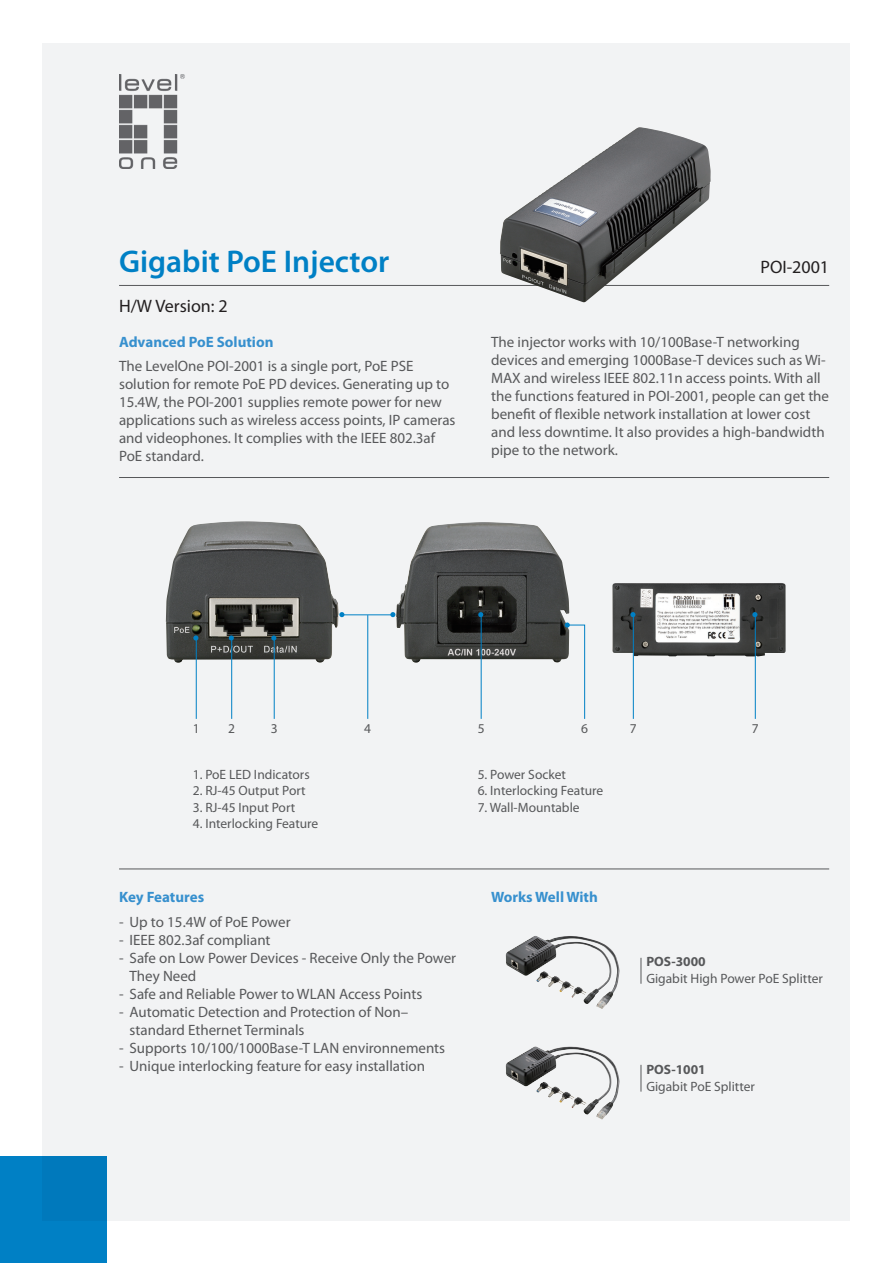
<style>
.page{position:relative;width:893px;height:1263px;background:#fff}
.page>*{position:absolute;margin:0;border:0;box-sizing:border-box;transform-origin:0 0}
.t1{font:600 31.5px "Myriad Pro";color:#0080c5}
.t2{font:18px "Myriad Pro";color:#231f20}
.t3{font:15px/18px "Myriad Pro";color:#57585a}
.t4{font:700 15px "Myriad Pro";color:#3790ce}
.t5{font:13.5px "Myriad Pro";color:#57585a}
.t6{font:700 13.5px "Myriad Pro";color:#57585a}
</style>
<div class="page">
<div style="left:43px;top:43px;width:807px;height:1177px;background:#f2f3f4"></div>
<div style="left:0;top:1157px;width:106px;height:106px;background:#0080c5"></div>
<img style="left:119px;top:74px;width:66px;height:94px">
<hr style="left:119px;top:285px;width:710px;height:1px;background:#57585a">
<img style="left:166px;top:521px;width:173px;height:142px">
<img style="left:396px;top:522px;width:173px;height:141px">
<img style="left:612px;top:583px;width:174px;height:73px">
<hr style="left:119px;top:477px;width:710px;height:1px;background:#57585a">
<hr style="left:119px;top:868px;width:710px;height:1px;background:#57585a">
<svg style="left:641px;top:958px;width:1px;height:26px"></svg>
<svg style="left:641px;top:1065px;width:1px;height:26px"></svg>
<hr style="left:196px;top:639px;width:1px;height:80px;background:#0080c5">
<svg style="left:193px;top:635px;width:5px;height:5px"></svg>
<img style="left:500px;top:127px;width:211px;height:175px">
<hr style="left:231px;top:639px;width:1px;height:80px;background:#0080c5">
<svg style="left:229px;top:635px;width:5px;height:5px"></svg>
<hr style="left:274px;top:639px;width:1px;height:80px;background:#0080c5">
<svg style="left:271px;top:635px;width:5px;height:5px"></svg>
<hr style="left:367px;top:615px;width:1px;height:104px;background:#0080c5">
<svg style="left:565px;top:622px;width:20px;height:97px"></svg>
<svg style="left:339px;top:612px;width:5px;height:5px"></svg>
<hr style="left:481px;top:616px;width:1px;height:103px;background:#0080c5">
<svg style="left:478px;top:612px;width:5px;height:5px"></svg>
<hr style="left:633px;top:616px;width:1px;height:103px;background:#0080c5">
<svg style="left:630px;top:612px;width:5px;height:5px"></svg>
<hr style="left:755px;top:616px;width:1px;height:103px;background:#0080c5">
<svg style="left:752px;top:612px;width:5px;height:5px"></svg>
<svg style="left:390px;top:612px;width:5px;height:5px"></svg>
<hr style="left:343px;top:614px;width:52px;height:1px;background:#0080c5">
<img style="left:506px;top:936px;width:37px;height:40px">
<img style="left:506px;top:1046px;width:37px;height:40px">
<h1 class="t1" style="left:119px;top:241px;width:272px">Gigabit PoE Injector</h1>
<p class="t2" style="left:760px;top:256px;width:70px">POI-2001</p>
<p class="t2" style="left:119px;top:295px;width:110px">H/W Version: 2</p>
<p class="t4" style="left:119px;top:332px;width:156px">Advanced PoE Solution</p>
<p class="t3" style="left:119px;top:357px;width:338px">The LevelOne POI-2001 is a single port, PoE PSE solution for remote PoE PD devices. Generating up to 15.4W, the POI-2001 supplies remote power for new applications such as wireless access points, IP cameras and videophones. It complies with the IEEE 802.3af PoE standard.</p>
<p class="t3" style="left:491px;top:332px;width:339px">The injector works with 10/100Base-T networking devices and emerging 1000Base-T devices such as Wi-MAX and wireless IEEE 802.11n access points. With all the functions featured in POI-2001, people can get the benefit of flexible network installation at lower cost and less downtime. It also provides a high-bandwidth pipe to the network.</p>
<p class="t5" style="left:193px;top:720px;width:8px">1</p>
<p class="t5" style="left:228px;top:720px;width:8px">2</p>
<p class="t5" style="left:271px;top:720px;width:8px">3</p>
<p class="t5" style="left:364px;top:720px;width:8px">4</p>
<p class="t5" style="left:478px;top:720px;width:8px">5</p>
<p class="t5" style="left:581px;top:720px;width:8px">6</p>
<p class="t5" style="left:630px;top:720px;width:8px">7</p>
<p class="t5" style="left:752px;top:720px;width:8px">7</p>
<p class="t5" style="left:478px;top:766px;width:90px">5. Power Socket</p>
<p class="t5" style="left:478px;top:782px;width:127px">6. Interlocking Feature</p>
<p class="t5" style="left:478px;top:799px;width:103px">7. Wall-Mountable</p>
<p class="t5" style="left:193px;top:766px;width:118px">1. PoE LED Indicators</p>
<p class="t5" style="left:193px;top:782px;width:114px">2. RJ-45 Output Port</p>
<p class="t5" style="left:193px;top:799px;width:104px">3. RJ-45 Input Port</p>
<p class="t5" style="left:193px;top:815px;width:127px">4. Interlocking Feature</p>
<p class="t4" style="left:119px;top:887px;width:87px">Key Features</p>
<p class="t3" style="left:119px;top:912px;width:173px">- Up to 15.4W of PoE Power</p>
<p class="t3" style="left:119px;top:930px;width:153px">- IEEE 802.3af compliant</p>
<p class="t3" style="left:130px;top:948px;width:328px;text-indent:-10px">- Safe on Low Power Devices - Receive Only the Power<br>They Need</p>
<p class="t3" style="left:119px;top:984px;width:305px">- Safe and Reliable Power to WLAN Access Points</p>
<p class="t3" style="left:130px;top:1002px;width:280px;text-indent:-10px">- Automatic Detection and Protection of Non– standard Ethernet Terminals</p>
<p class="t3" style="left:119px;top:1038px;width:328px">- Supports 10/100/1000Base-T LAN environnements</p>
<p class="t3" style="left:119px;top:1056px;width:308px">- Unique interlocking feature for easy installation</p>
<p class="t4" style="left:491px;top:887px;width:108px">Works Well With</p>
<p class="t6" style="left:646px;top:953px;width:61px">POS-3000</p>
<p class="t5" style="left:646px;top:970px;width:178px">Gigabit High Power PoE Splitter</p>
<p class="t6" style="left:646px;top:1061px;width:61px">POS-1001</p>
<p class="t5" style="left:646px;top:1078px;width:110px">Gigabit PoE Splitter</p>
</div>
